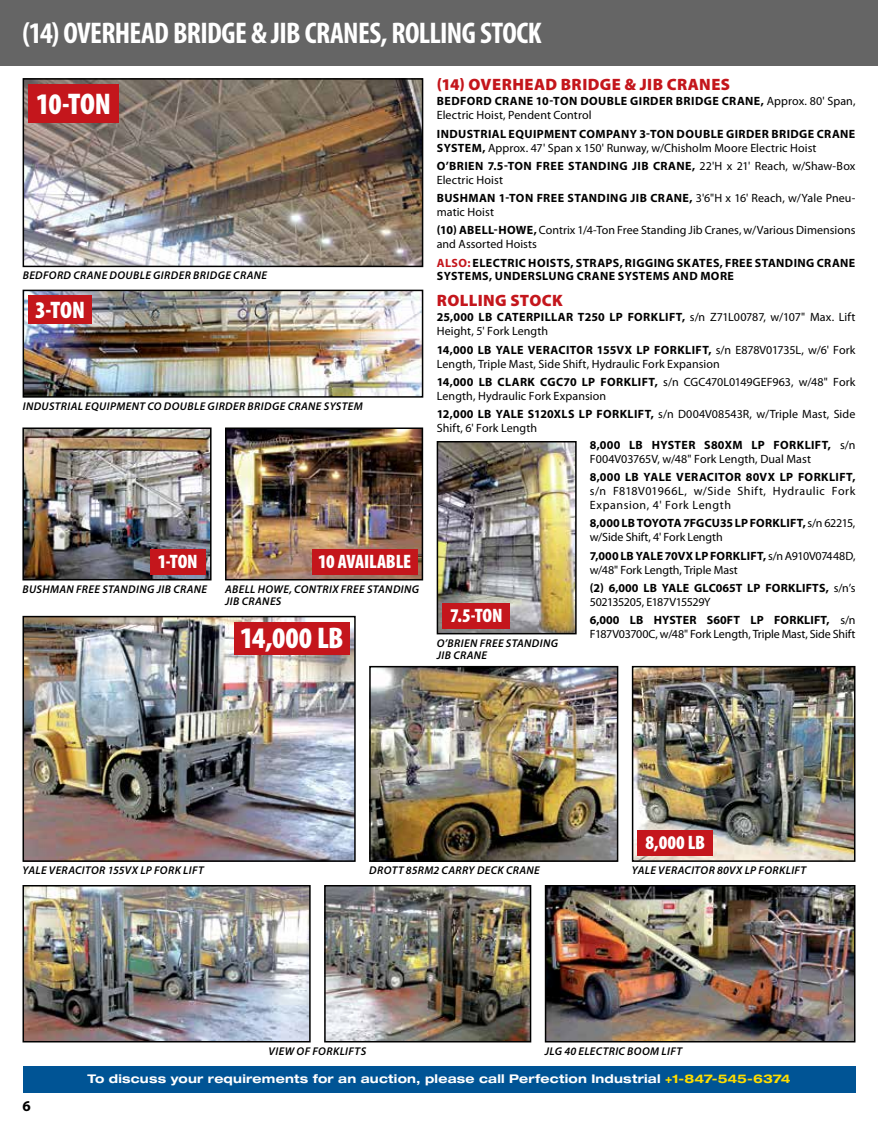
<style>
.page{position:relative;width:878px;height:1134px;background:#fff}
.page>*{position:absolute;margin:0;border:0;box-sizing:border-box;transform-origin:0 0}
.t1{font:700 condensed 30px "Myriad Pro";letter-spacing:-.02em;color:#fff}
.t2{font:900 condensed 30px "Myriad Pro";letter-spacing:-.01em;color:#fff}
.t3{font:900 condensed 24px "Myriad Pro";color:#fff}
.t4{font:900 condensed 19.5px "Myriad Pro";letter-spacing:-.015em;color:#fff}
.t5{font:900 16.5px "Myriad Pro";letter-spacing:.025em;color:#c4161c}
.t6{font:700 15px "Myriad";color:#000}
.t7{font:12px/13.8px "Myriad Pro";letter-spacing:.005em;color:#000}
.t8{font:700 12px/13.8px "Myriad Pro";letter-spacing:.03em;color:#000}
.t9{font:700 expanded 12px "Helvetica Neue";letter-spacing:.02em;color:#fff}
.t10{font:12px/13.8px "Myriad Pro";letter-spacing:.045em;color:#000}
.t11{font:700 12px/13.8px "Myriad Pro";letter-spacing:.01em;color:#000}
.t12{font:italic 600 11.25px/12px "Myriad Pro";letter-spacing:.03em;color:#000}
.s1{font-weight:700}
.s2{font-weight:400}
.s3{color:#c4161c}
.s4{color:#fd0}
</style>
<div class="page">
<img style="left:25px;top:888px;width:282px;height:151px">
<div style="left:22px;top:885px;width:288px;height:157px;border:2px solid #000"></div>
<img style="left:327px;top:888px;width:201px;height:151px">
<div style="left:324px;top:885px;width:207px;height:157px;border:2px solid #000"></div>
<div style="left:0;top:0;width:878px;height:66px;background:#656565"></div>
<div style="left:22px;top:1066px;width:833px;height:28px;background:#005495"></div>
<img style="left:25px;top:619px;width:328px;height:240px">
<div style="left:22px;top:616px;width:334px;height:246px;border:2px solid #000"></div>
<img style="left:26px;top:81px;width:394px;height:183px">
<div style="left:23px;top:78px;width:400px;height:189px;border:2px solid #000"></div>
<img style="left:635px;top:669px;width:217px;height:190px">
<div style="left:632px;top:666px;width:223px;height:196px;border:2px solid #000"></div>
<img style="left:372px;top:669px;width:243px;height:190px">
<div style="left:369px;top:666px;width:249px;height:196px;border:2px solid #000"></div>
<img style="left:26px;top:293px;width:394px;height:102px">
<div style="left:23px;top:290px;width:400px;height:108px;border:2px solid #000"></div>
<img style="left:439px;top:444px;width:134px;height:187px">
<div style="left:436px;top:441px;width:140px;height:193px;border:2px solid #000"></div>
<img style="left:25px;top:431px;width:183px;height:146px">
<div style="left:22px;top:428px;width:189px;height:152px;border:2px solid #000"></div>
<img style="left:228px;top:431px;width:192px;height:146px">
<div style="left:225px;top:428px;width:198px;height:152px;border:2px solid #000"></div>
<img style="left:547px;top:888px;width:305px;height:151px">
<div style="left:544px;top:885px;width:311px;height:157px;border:2px solid #000"></div>
<div style="left:150px;top:549px;width:55px;height:25px;background:#c4161c"></div>
<div style="left:312px;top:549px;width:105px;height:25px;background:#c4161c"></div>
<div style="left:638px;top:830px;width:74px;height:26px;background:#c4161c"></div>
<div style="left:442px;top:603px;width:68px;height:25px;background:#c4161c"></div>
<div style="left:29px;top:296px;width:63px;height:28px;background:#c4161c"></div>
<div style="left:234px;top:622px;width:116px;height:33px;background:#c4161c"></div>
<div style="left:29px;top:84px;width:90px;height:39px;background:#c4161c"></div>
<h1 class="t1" style="left:22px;top:16px;width:520px">(14) OVERHEAD BRIDGE &amp; JIB CRANES, ROLLING STOCK</h1>
<h1 class="t2" style="left:36px;top:87px;width:76px">10-TON</h1>
<p class="t12" style="left:23px;top:270px;width:246px">BEDFORD CRANE DOUBLE GIRDER BRIDGE CRANE</p>
<h2 class="t3" style="left:35px;top:296px;width:51px">3-TON</h2>
<p class="t12" style="left:23px;top:400px;width:341px">INDUSTRIAL EQUIPMENT CO DOUBLE GIRDER BRIDGE CRANE SYSTEM</p>
<h3 class="t4" style="left:158px;top:551px;width:42px">1-TON</h3>
<h3 class="t4" style="left:318px;top:551px;width:94px">10 AVAILABLE</h3>
<p class="t12" style="left:23px;top:583px;width:186px">BUSHMAN FREE STANDING JIB CRANE</p>
<p class="t12" style="left:225px;top:583px;width:195px">ABELL HOWE, CONTRIX FREE STANDING<br>JIB CRANES</p>
<h1 class="t2" style="left:240px;top:621px;width:105px">14,000 LB</h1>
<h3 class="t5" style="left:437px;top:75px;width:295px">(14) OVERHEAD BRIDGE &amp; JIB CRANES</h3>
<p class="t7" style="left:436px;top:95px;width:420px"><span class="s1">BEDFORD CRANE 10-TON DOUBLE GIRDER BRIDGE CRANE,</span> Approx. 80' Span,<br>Electric Hoist, Pendent Control</p>
<p class="t8" style="left:437px;top:127px;width:420px">INDUSTRIAL EQUIPMENT COMPANY 3-TON DOUBLE GIRDER BRIDGE CRANE<br>SYSTEM, <span class="s2">Approx. 47' Span x 150' Runway, w/Chisholm Moore Electric Hoist</span></p>
<p class="t7" style="left:436px;top:159px;width:420px"><span class="s1">O’BRIEN 7.5-TON FREE STANDING JIB CRANE,</span> 22'H x 21' Reach, w/Shaw-Box<br>Electric Hoist</p>
<p class="t7" style="left:436px;top:191px;width:420px"><span class="s1">BUSHMAN 1-TON FREE STANDING JIB CRANE,</span> 3'6"H x 16' Reach, w/Yale Pneu&shy;matic Hoist</p>
<p class="t7" style="left:436px;top:224px;width:420px"><span class="s1">(10) ABELL-HOWE,</span> Contrix 1/4-Ton Free Standing Jib Cranes, w/Various Dimensions and Assorted Hoists</p>
<p class="t8" style="left:437px;top:256px;width:420px"><span class="s3">ALSO:</span> ELECTRIC HOISTS, STRAPS, RIGGING SKATES, FREE STANDING CRANE<br>SYSTEMS, UNDERSLUNG CRANE SYSTEMS AND MORE</p>
<h3 class="t5" style="left:437px;top:291px;width:127px">ROLLING STOCK</h3>
<p class="t7" style="left:436px;top:311px;width:420px"><span class="s1">25,000 LB CATERPILLAR T250 LP FORKLIFT,</span> s/n Z71L00787, w/107" Max. Lift<br>Height, 5' Fork Length</p>
<p class="t7" style="left:436px;top:343px;width:420px"><span class="s1">14,000 LB YALE VERACITOR 155VX LP FORKLIFT,</span> s/n E878V01735L, w/6' Fork<br>Length, Triple Mast, Side Shift, Hydraulic Fork Expansion</p>
<p class="t7" style="left:436px;top:375px;width:420px"><span class="s1">14,000 LB CLARK CGC70 LP FORKLIFT,</span> s/n CGC470L0149GEF963, w/48" Fork<br>Length, Hydraulic Fork Expansion</p>
<p class="t7" style="left:436px;top:407px;width:420px"><span class="s1">12,000 LB YALE S120XLS LP FORKLIFT,</span> s/n D004V08543R, w/Triple Mast, Side<br>Shift, 6' Fork Length</p>
<h3 class="t4" style="left:450px;top:605px;width:54px">7.5-TON</h3>
<p class="t12" style="left:437px;top:637px;width:123px">O’BRIEN FREE STANDING<br>JIB CRANE</p>
<p class="t7" style="left:590px;top:438px;width:267px"><span class="s1">8,000 LB HYSTER S80XM LP FORKLIFT,</span> s/n<br>F004V03765V, w/48" Fork Length, Dual Mast</p>
<p class="t8" style="left:590px;top:471px;width:267px">8,000 LB YALE VERACITOR 80VX LP FORKLIFT,</p>
<p class="t10" style="left:590px;top:485px;width:267px">s/n F818V01966L, w/Side Shift, Hydraulic Fork<br>Expansion, 4' Fork Length</p>
<p class="t7" style="left:590px;top:517px;width:267px"><span class="s1">8,000 LB TOYOTA 7FGCU35 LP FORKLIFT,</span> s/n 62215, w/Side Shift, 4' Fork Length</p>
<p class="t7" style="left:590px;top:549px;width:267px"><span class="s1">7,000 LB YALE 70VX LP FORKLIFT,</span> s/n A910V07448D, w/48" Fork Length, Triple Mast</p>
<p class="t11" style="left:590px;top:581px;width:267px">(2) 6,000 LB YALE GLC065T LP FORKLIFTS, <span class="s2">s/n’s<br>502135205, E187V15529Y</span></p>
<p class="t7" style="left:590px;top:613px;width:267px"><span class="s1">6,000 LB HYSTER S60FT LP FORKLIFT,</span> s/n<br>F187V03700C, w/48" Fork Length, Triple Mast, Side Shift</p>
<h3 class="t4" style="left:645px;top:832px;width:61px">8,000 LB</h3>
<p class="t12" style="left:23px;top:864px;width:183px">YALE VERACITOR 155VX LP FORK LIFT</p>
<p class="t12" style="left:369px;top:864px;width:172px">DROTT 85RM2 CARRY DECK CRANE</p>
<p class="t12" style="left:632px;top:864px;width:176px">YALE VERACITOR 80VX LP FORKLIFT</p>
<p class="t12" style="left:268px;top:1045px;width:99px">VIEW OF FORKLIFTS</p>
<p class="t12" style="left:545px;top:1045px;width:139px">JLG 40 ELECTRIC BOOM LIFT</p>
<p class="t6" style="left:22px;top:1098px;width:10px">6</p>
<p class="t9" style="left:87px;top:1071px;width:704px">To discuss your requirements for an auction, please call Perfection Industrial <span class="s4">+1-847-545-6374</span></p>
</div>
